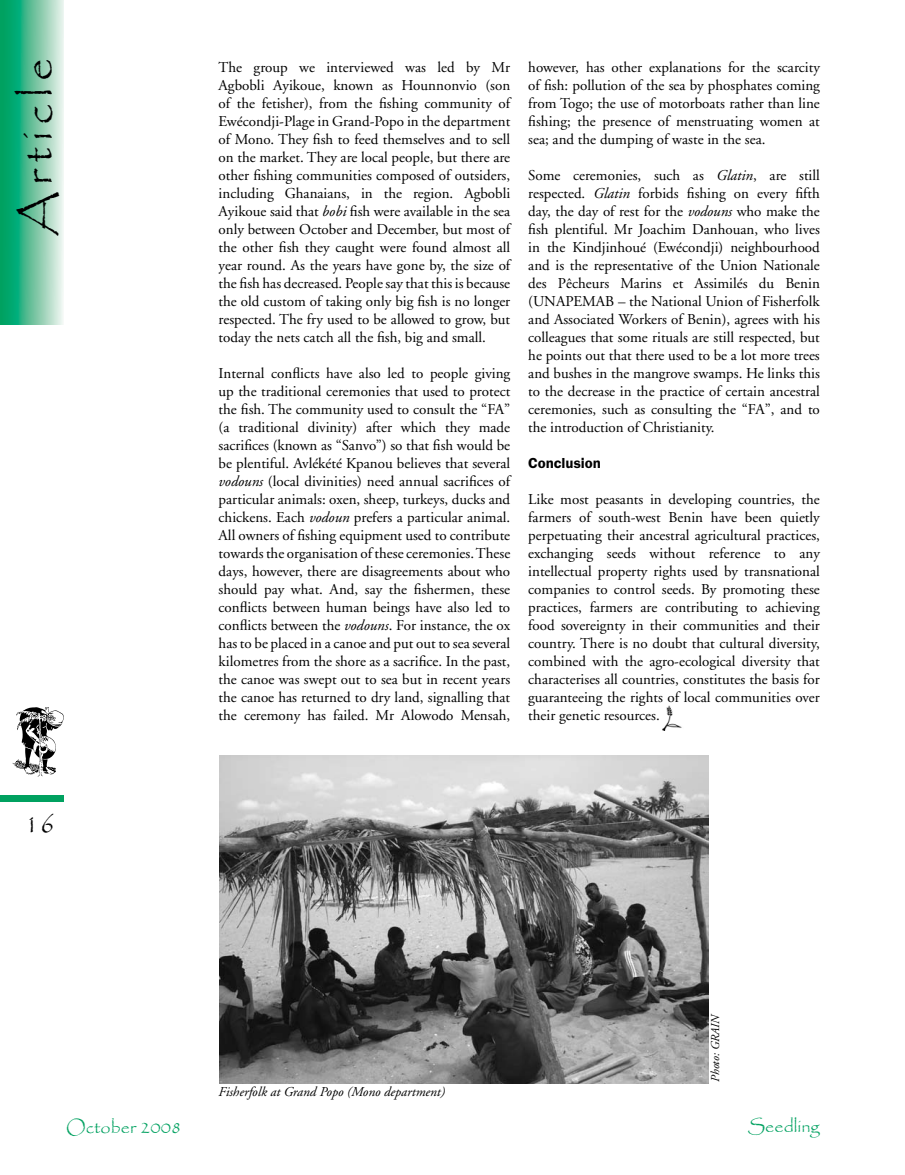
<style>
.page{position:relative;width:905px;height:1175px;background:#fff}
.page>*{position:absolute;margin:0;border:0;box-sizing:border-box;transform-origin:0 0}
.t1{font:45px "Papyrus";letter-spacing:.15em;color:#000}
.t2{font:27px "Papyrus";color:#000}
.t3{font:18px "Papyrus";color:#00a160}
.t4{font:15px/18px "Adobe Garamond";color:#000;text-align:justify}
.t5{font:600 15px "Franklin Got ITC";color:#000}
.t6{font:italic 13.5px "Adobe Garamond";color:#000}
.t7{font:italic 12px "Adobe Garamond";color:#000}
.s1{font-style:italic}
</style>
<div class="page">
<div style="left:0;top:795px;width:64px;height:6px;background:#00a160"></div>
<svg style="left:12px;top:707px;width:52px;height:69px"></svg>
<svg style="left:0;top:0;width:64px;height:324px;background:#62c39e"></svg>
<img style="left:662px;top:705px;width:20px;height:25px">
<img style="left:219px;top:756px;width:489px;height:327px">
<h1 class="t1" style="left:10px;top:236px;width:179px;rotate:-90deg">Article</h1>
<p class="t4" style="left:219px;top:59px;width:293px">The group we interviewed was led by Mr Agbobli Ayikoue, known as Hounnonvio (son of the fetisher), from the fishing community of Ewécondji-Plage in Grand-Popo in the department of Mono. They fish to feed themselves and to sell on the market. They are local people, but there are other fishing communities composed of outsiders, including Ghanaians, in the region. Agbobli Ayikoue said that <span class="s1">bobi</span> fish were available in the sea only between October and December, but most of the other fish they caught were found almost all year round. As the years have gone by, the size of the fish has decreased. People say that this is because the old custom of taking only big fish is no longer respected. The fry used to be allowed to grow, but today the nets catch all the fish, big and small.</p>
<p class="t4" style="left:219px;top:365px;width:293px">Internal conflicts have also led to people giving up the traditional ceremonies that used to protect the fish. The community used to consult the “FA” (a traditional divinity) after which they made sacrifices (known as “Sanvo”) so that fish would be be plentiful. Avlékété Kpanou believes that several <span class="s1">vodouns</span> (local divinities) need annual sacrifices of particular animals: oxen, sheep, turkeys, ducks and chickens. Each <span class="s1">vodoun</span> prefers a particular animal.<br>All owners of fishing equipment used to contribute towards the organisation of these ceremonies. These days, however, there are disagreements about who should pay what. And, say the fishermen, these conflicts between human beings have also led to conflicts between the <span class="s1">vodouns</span>. For instance, the ox has to be placed in a canoe and put out to sea several kilometres from the shore as a sacrifice. In the past, the canoe was swept out to sea but in recent years the canoe has returned to dry land, signalling that the ceremony has failed. Mr Alowodo Mensah,</p>
<p class="t4" style="left:528px;top:59px;width:293px">however, has other explanations for the scarcity of fish: pollution of the sea by phosphates coming from Togo; the use of motorboats rather than line fishing; the presence of menstruating women at sea; and the dumping of waste in the sea.</p>
<p class="t4" style="left:528px;top:167px;width:293px">Some ceremonies, such as <span class="s1">Glatin</span>, are still respected. <span class="s1">Glatin</span> forbids fishing on every fifth day, the day of rest for the <span class="s1">vodouns</span> who make the fish plentiful. Mr Joachim Danhouan, who lives in the Kindjinhoué (Ewécondji) neighbourhood and is the representative of the Union Nationale des Pêcheurs Marins et Assimilés du Benin (UNAPEMAB – the National Union of Fisherfolk and Associated Workers of Benin), agrees with his colleagues that some rituals are still respected, but he points out that there used to be a lot more trees and bushes in the mangrove swamps. He links this to the decrease in the practice of certain ancestral ceremonies, such as consulting the “FA”, and to the introduction of Christianity.</p>
<p class="t5" style="left:528px;top:454px;width:74px">Conclusion</p>
<p class="t4" style="left:528px;top:491px;width:293px">Like most peasants in developing countries, the farmers of south-west Benin have been quietly perpetuating their ancestral agricultural practices, exchanging seeds without reference to any intellectual property rights used by transnational companies to control seeds. By promoting these practices, farmers are contributing to achieving food sovereignty in their communities and their country. There is no doubt that cultural diversity, combined with the agro-ecological diversity that characterises all countries, constitutes the basis for guaranteeing the rights of local communities over their genetic resources.</p>
<h2 class="t2" style="left:24px;top:807px;width:20px">16</h2>
<p class="t6" style="left:219px;top:1084px;width:228px">Fisherfolk at Grand Popo (Mono department)</p>
<p class="t7" style="left:709px;top:1081px;width:70px;rotate:-90deg">Photo: GRAIN</p>
<p class="t3" style="left:66px;top:1116px;width:117px">October 2008</p>
<p class="t3" style="left:748px;top:1115px;width:73px">Seedling</p>
</div>
